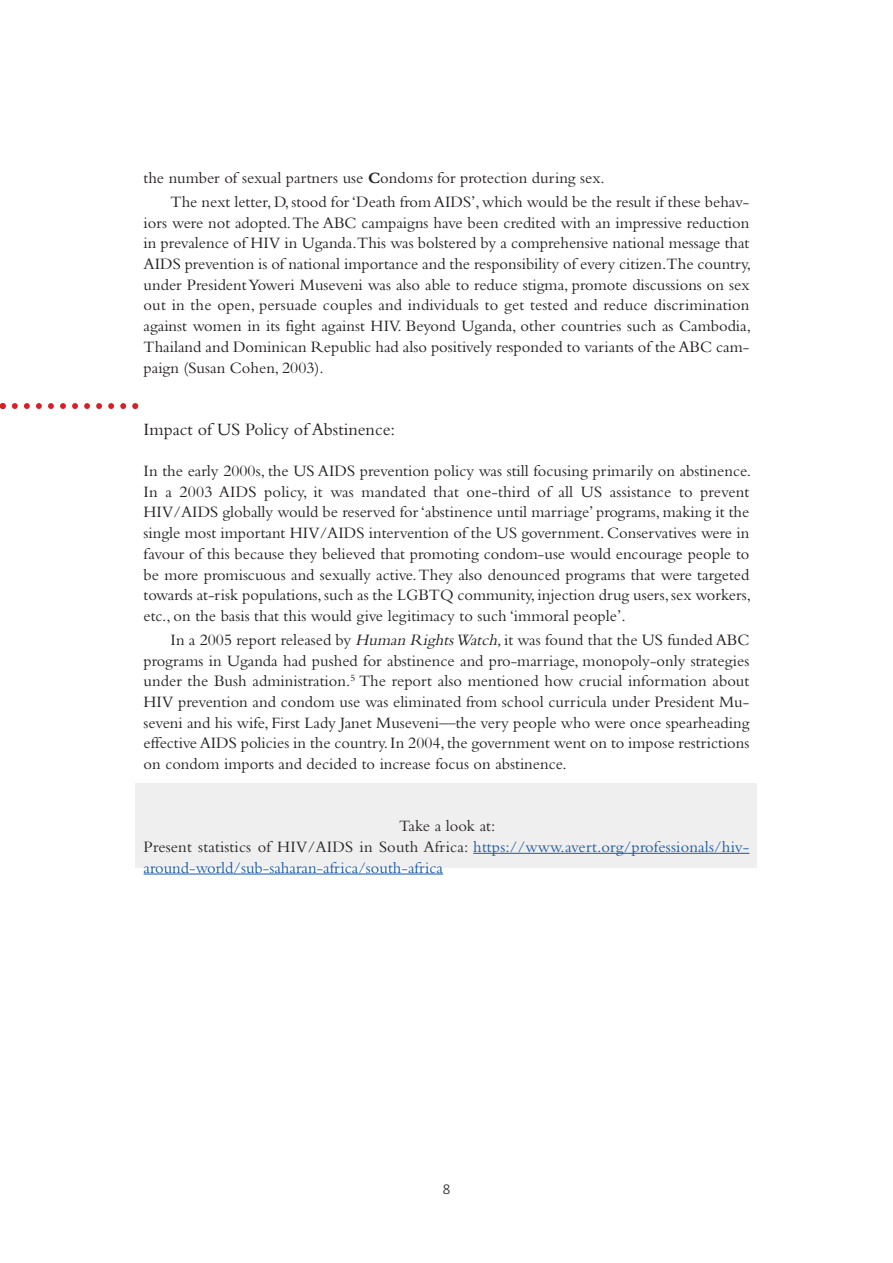
<style>
.page{position:relative;width:893px;height:1263px;background:#fff}
.page>*{position:absolute;margin:0;border:0;box-sizing:border-box;transform-origin:0 0}
.t1{font:18px "Bembo Std";color:#231f20}
.t2{font:16.5px/20.7px "Bembo Std";color:#231f20;text-align:justify}
.t3{font:16.5px/20.7px "Bembo Std";letter-spacing:.01em;color:#1559a9}
.t4{font:300 15px "Calibri";color:#231f20}
.s1{font-weight:700}
.s2{font-style:italic}
.s3{color:#231f20}
</style>
<div class="page">
<hr style="left:144px;top:873px;width:299px;height:1px;background:#1559a9">
<svg style="left:0;top:403px;width:138px;height:6px"></svg>
<div style="left:136px;top:783px;width:621px;height:85px;background:#efefef"></div>
<p class="t2" style="left:171px;top:165px;width:580px;line-height:24px;text-indent:-27px">the number of sexual partners use <span class="s1">C</span>ondom<span class="s2">s</span>for protection during sex.<br>The next letter,D,stood for‘Death from AIDS’,which would be the result if these behav-</p>
<p class="t2" style="left:144px;top:212px;width:609px">iors were not adopted.The ABC campaigns have been credited with an impressive reduction in prevalence of HIV in Uganda.This was bolstered by a comprehensive national message that AIDS prevention is of national importance and the responsibility of every citizen.The country, under PresidentYoweri Museveni was also able to reduce stigma, promote discussions on sex out in the open, persuade couples and individuals to get tested and reduce discrimination against women in its fight against HIV. Beyond Uganda, other countries such as Cambodia, Thailand and Dominican Republic had also positively responded to variants of the ABC cam&shy;paign (Susan Cohen, 2003).</p>
<p class="t1" style="left:144px;top:418px;width:253px">Impact of US Policy of Abstinence:</p>
<p class="t2" style="left:144px;top:460px;width:609px">In the early 2000s, the US AIDS prevention policy was still focusing primarily on abstinence.<br>In a 2003 AIDS policy, it was mandated that one-third of all US assistance to prevent HIV/AIDS globally would be reserved for ‘abstinence until marriage’ programs, making it the single most important HIV/AIDS intervention of the US government. Conservatives were in favour of this because they believed that promoting condom-use would encourage people to be more promiscuous and sexually active.They also denounced programs that were targeted towards at-risk populations,such as the LGBTQ community, injection drug users,sex workers, etc., on the basis that this would give legitimacy to such ‘immoral people’.</p>
<p class="t2" style="left:144px;top:629px;width:607px;text-indent:27px">In a 2005 report released by <span class="s2">HumanRightsWatch,</span>it was found that the US funded ABC programs in Uganda had pushed for abstinence and pro-marriage, monopoly-only strategies under the Bush administration.<sup>5</sup> The report also mentioned how crucial information about HIV prevention and condom use was eliminated from school curricula under President Mu&shy;seveni and his wife, First Lady Janet Museveni—the very people who were once spearheading effective AIDS policies in the country.In 2004,the government went on to impose restrictions on condom imports and decided to increase focus on abstinence.</p>
<p class="t3" style="left:144px;top:815px;width:607px;text-indent:256px"><span class="s3">Take a look at:<br>Present statistics of HIV/AIDS in South Africa:</span> https://www.avert.org/professionals/hiv&shy;around-world/sub-saharan-africa/south-africa</p>
<p class="t4" style="left:443px;top:1179px;width:9px">8</p>
</div>
